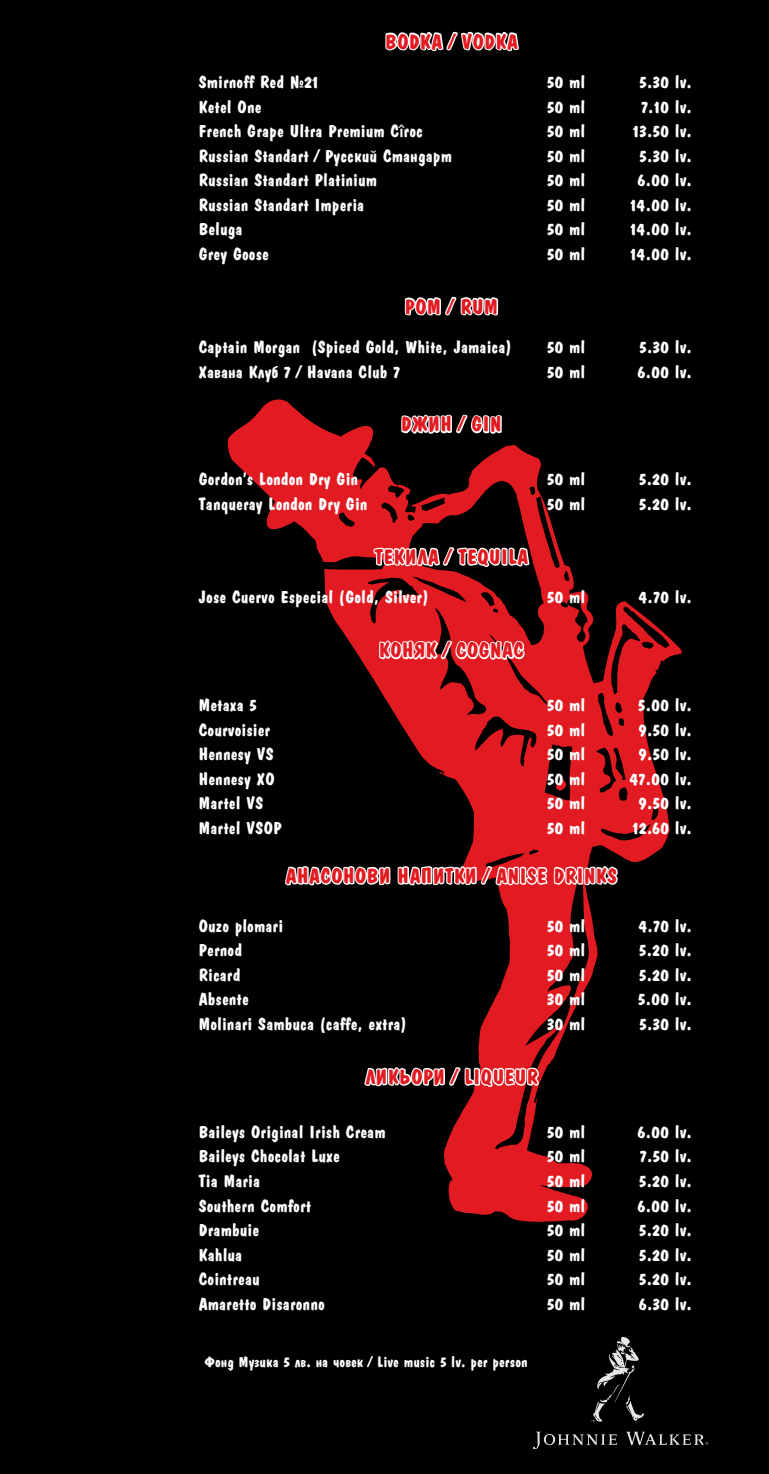
<style>
.page{position:relative;width:769px;height:1474px;background:#fff}
.page>*{position:absolute;margin:0;border:0;box-sizing:border-box;transform-origin:0 0}
.t1{font:700 21px "Dominica Cyr";color:#e21a21}
.t2{font:700 17.5px "Dominica Cyr";color:#fff}
.t3{font:700 14.88px "Dominica Cyr";color:#fff}
.t4{font:700 8.22px "Dominica Cyr";color:#fff;scale:1.66 1}
.s1{font-size:11.9px}
</style>
<div class="page">
<div style="left:0;top:0;width:769px;height:1473px;background:#000"></div>
<svg style="left:591px;top:1336px;width:53px;height:85px"></svg>
<svg style="left:533px;top:1431px;width:84px;height:18px"></svg>
<svg style="left:626px;top:1431px;width:82px;height:13px"></svg>
<svg style="left:443px;top:601px;width:239px;height:621px"></svg>
<svg style="left:385px;top:31px;width:134px;height:21px"></svg>
<svg style="left:404px;top:296px;width:95px;height:20px"></svg>
<svg style="left:227px;top:399px;width:393px;height:489px"></svg>
<svg style="left:364px;top:1050px;width:177px;height:39px"></svg>
<p class="t1" style="left:385px;top:30px;width:135px">ВОДКА / VODKA</p>
<p class="t2" style="left:198px;top:72px;width:122px">Smirnoff Red №21</p>
<p class="t2" style="left:547px;top:72px;width:40px">50 ml</p>
<p class="t2" style="left:639px;top:72px;width:54px">5.30 lv.</p>
<p class="t2" style="left:198px;top:97px;width:65px">Ketel One</p>
<p class="t2" style="left:547px;top:97px;width:40px">50 ml</p>
<p class="t2" style="left:641px;top:97px;width:52px">7.10 lv.</p>
<p class="t2" style="left:198px;top:121px;width:226px">French Grape Ultra Premium C<span class="s1">I</span>roc</p>
<p class="t2" style="left:547px;top:121px;width:40px">50 ml</p>
<p class="t2" style="left:633px;top:121px;width:61px">13.50 lv.</p>
<p class="t2" style="left:198px;top:146px;width:255px">Russian Standart / Русский Стандарт</p>
<p class="t2" style="left:547px;top:146px;width:40px">50 ml</p>
<p class="t2" style="left:639px;top:146px;width:54px">5.30 lv.</p>
<p class="t2" style="left:198px;top:170px;width:180px">Russian Standart Platinium</p>
<p class="t2" style="left:547px;top:170px;width:40px">50 ml</p>
<p class="t2" style="left:638px;top:170px;width:56px">6.00 lv.</p>
<p class="t2" style="left:198px;top:195px;width:167px">Russian Standart Imperia</p>
<p class="t2" style="left:547px;top:195px;width:40px">50 ml</p>
<p class="t2" style="left:630px;top:195px;width:63px">14.00 lv.</p>
<p class="t2" style="left:198px;top:219px;width:46px">Beluga</p>
<p class="t2" style="left:547px;top:219px;width:40px">50 ml</p>
<p class="t2" style="left:630px;top:219px;width:63px">14.00 lv.</p>
<p class="t2" style="left:198px;top:244px;width:72px">Grey Goose</p>
<p class="t2" style="left:547px;top:244px;width:40px">50 ml</p>
<p class="t2" style="left:630px;top:244px;width:63px">14.00 lv.</p>
<p class="t1" style="left:405px;top:295px;width:95px">РОМ / RUM</p>
<p class="t2" style="left:198px;top:337px;width:315px">Captain Morgan (Spiced Gold, White, Jamaica)</p>
<p class="t2" style="left:547px;top:337px;width:40px">50 ml</p>
<p class="t2" style="left:639px;top:337px;width:54px">5.30 lv.</p>
<p class="t2" style="left:198px;top:362px;width:203px">Хавана Клуб 7 / Havana Club 7</p>
<p class="t2" style="left:547px;top:362px;width:40px">50 ml</p>
<p class="t2" style="left:638px;top:362px;width:56px">6.00 lv.</p>
<p class="t1" style="left:401px;top:412px;width:102px">ДЖИН / GIN</p>
<p class="t2" style="left:198px;top:470px;width:161px">Gordon’s London Dry Gin</p>
<p class="t2" style="left:547px;top:470px;width:40px">50 ml</p>
<p class="t2" style="left:639px;top:470px;width:55px">5.20 lv.</p>
<p class="t2" style="left:198px;top:494px;width:171px">Tanqueray London Dry Gin</p>
<p class="t2" style="left:547px;top:494px;width:40px">50 ml</p>
<p class="t2" style="left:639px;top:494px;width:55px">5.20 lv.</p>
<p class="t1" style="left:374px;top:545px;width:155px">ТЕКИЛА / TEQUILA</p>
<p class="t2" style="left:198px;top:587px;width:232px">Jose Cuervo Especial (Gold, Silver)</p>
<p class="t2" style="left:547px;top:587px;width:40px">50 ml</p>
<p class="t2" style="left:638px;top:587px;width:55px">4.70 lv.</p>
<p class="t1" style="left:379px;top:638px;width:147px">КОНЯК / COGNAC</p>
<p class="t4" style="left:398px;top:122px;width:6px">^</p>
<p class="t2" style="left:198px;top:695px;width:60px">Metaxa 5</p>
<p class="t2" style="left:547px;top:695px;width:40px">50 ml</p>
<p class="t2" style="left:638px;top:695px;width:56px">5.00 lv.</p>
<p class="t2" style="left:198px;top:720px;width:73px">Courvoisier</p>
<p class="t2" style="left:547px;top:720px;width:40px">50 ml</p>
<p class="t2" style="left:639px;top:720px;width:55px">9.50 lv.</p>
<p class="t2" style="left:198px;top:744px;width:77px">Hennesy VS</p>
<p class="t2" style="left:547px;top:744px;width:40px">50 ml</p>
<p class="t2" style="left:639px;top:744px;width:55px">9.50 lv.</p>
<p class="t2" style="left:198px;top:769px;width:78px">Hennesy XO</p>
<p class="t2" style="left:547px;top:769px;width:40px">50 ml</p>
<p class="t2" style="left:629px;top:769px;width:64px">47.00 lv.</p>
<p class="t2" style="left:198px;top:793px;width:67px">Martel VS</p>
<p class="t2" style="left:547px;top:793px;width:40px">50 ml</p>
<p class="t2" style="left:639px;top:793px;width:55px">9.50 lv.</p>
<p class="t2" style="left:198px;top:818px;width:85px">Martel VSOP</p>
<p class="t2" style="left:547px;top:818px;width:40px">50 ml</p>
<p class="t2" style="left:632px;top:818px;width:61px">12.60 lv.</p>
<p class="t1" style="left:286px;top:864px;width:333px">АНАСОНОВИ НАПИТКИ / ANISE DRINKS</p>
<p class="t2" style="left:198px;top:916px;width:86px">Ouzo plomari</p>
<p class="t2" style="left:547px;top:916px;width:40px">50 ml</p>
<p class="t2" style="left:638px;top:916px;width:55px">4.70 lv.</p>
<p class="t2" style="left:198px;top:940px;width:45px">Pernod</p>
<p class="t2" style="left:547px;top:940px;width:40px">50 ml</p>
<p class="t2" style="left:639px;top:940px;width:55px">5.20 lv.</p>
<p class="t2" style="left:198px;top:965px;width:44px">Ricard</p>
<p class="t2" style="left:547px;top:965px;width:40px">50 ml</p>
<p class="t2" style="left:639px;top:965px;width:55px">5.20 lv.</p>
<p class="t2" style="left:198px;top:989px;width:52px">Absente</p>
<p class="t2" style="left:547px;top:989px;width:40px">30 ml</p>
<p class="t2" style="left:638px;top:989px;width:56px">5.00 lv.</p>
<p class="t2" style="left:198px;top:1014px;width:210px">Molinari Sambuca (caffe, extra)</p>
<p class="t2" style="left:547px;top:1014px;width:40px">30 ml</p>
<p class="t2" style="left:639px;top:1014px;width:54px">5.30 lv.</p>
<p class="t1" style="left:365px;top:1065px;width:175px">ЛИКЬОРИ / LIQUEUR</p>
<p class="t2" style="left:198px;top:1122px;width:189px">Baileys Original Irish Cream</p>
<p class="t2" style="left:547px;top:1122px;width:40px">50 ml</p>
<p class="t2" style="left:638px;top:1122px;width:56px">6.00 lv.</p>
<p class="t2" style="left:198px;top:1146px;width:143px">Baileys Chocolat Luxe</p>
<p class="t2" style="left:547px;top:1146px;width:40px">50 ml</p>
<p class="t2" style="left:640px;top:1146px;width:54px">7.50 lv.</p>
<p class="t2" style="left:198px;top:1171px;width:63px">Tia Maria</p>
<p class="t2" style="left:547px;top:1171px;width:40px">50 ml</p>
<p class="t2" style="left:639px;top:1171px;width:55px">5.20 lv.</p>
<p class="t2" style="left:198px;top:1195px;width:114px">Southern Comfort</p>
<p class="t2" style="left:547px;top:1195px;width:40px">50 ml</p>
<p class="t2" style="left:638px;top:1195px;width:56px">6.00 lv.</p>
<p class="t2" style="left:198px;top:1220px;width:62px">Drambuie</p>
<p class="t2" style="left:547px;top:1220px;width:40px">50 ml</p>
<p class="t2" style="left:639px;top:1220px;width:55px">5.20 lv.</p>
<p class="t2" style="left:198px;top:1244px;width:45px">Kahlua</p>
<p class="t2" style="left:547px;top:1244px;width:40px">50 ml</p>
<p class="t2" style="left:639px;top:1244px;width:55px">5.20 lv.</p>
<p class="t2" style="left:198px;top:1269px;width:63px">Cointreau</p>
<p class="t2" style="left:547px;top:1269px;width:40px">50 ml</p>
<p class="t2" style="left:639px;top:1269px;width:55px">5.20 lv.</p>
<p class="t2" style="left:198px;top:1293px;width:128px">Amaretto Disaronno</p>
<p class="t2" style="left:547px;top:1293px;width:40px">50 ml</p>
<p class="t2" style="left:639px;top:1293px;width:54px">6.30 lv.</p>
<p class="t3" style="left:204px;top:1353px;width:325px">Фонд Музика 5 лв. на човек / Live music 5 lv. per person</p>
</div>
